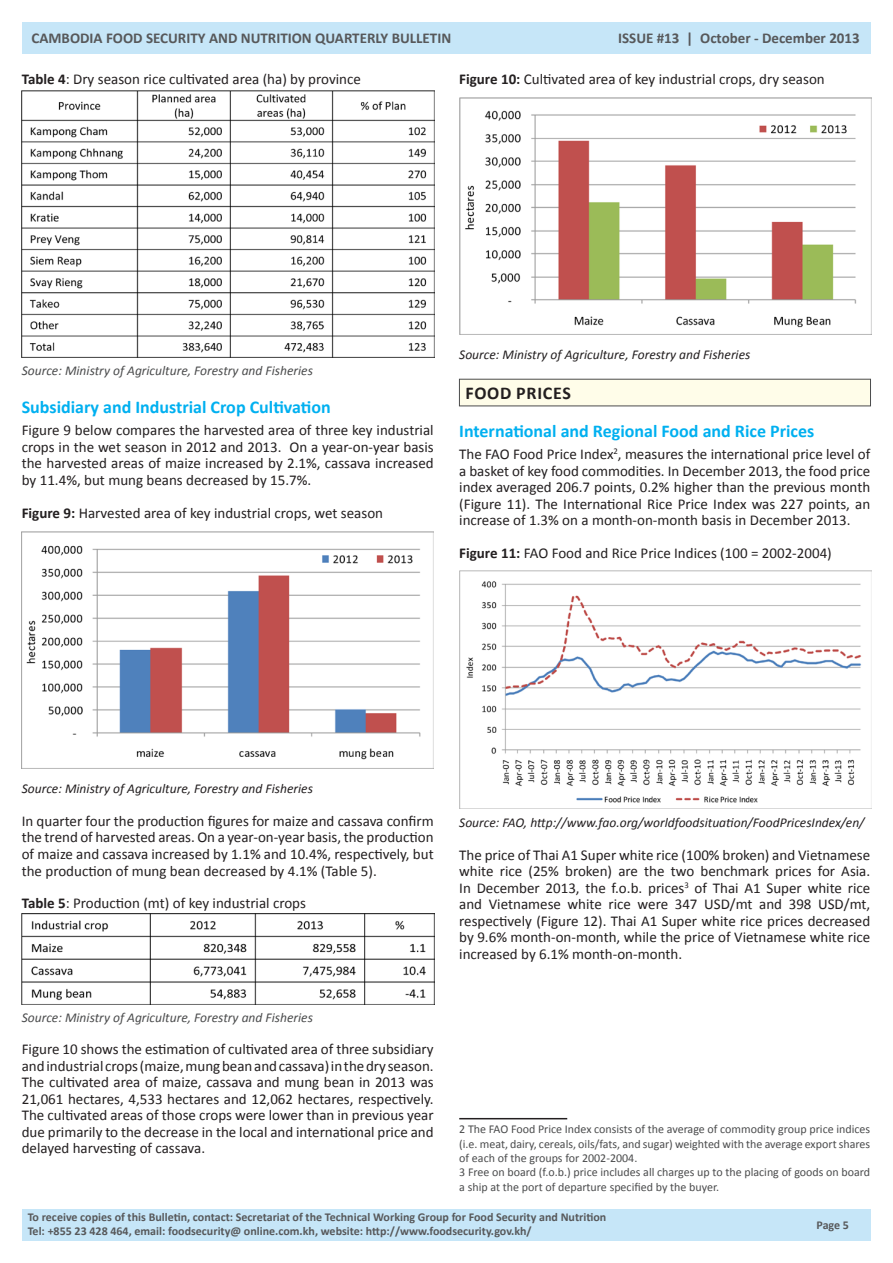
<style>
.page{position:relative;width:893px;height:1263px;background:#fff}
.page>*{position:absolute;margin:0;border:0;box-sizing:border-box;transform-origin:0 0}
.Sub_Headings{font:700 18px "Calibri";color:#00b0f0}
.Main_Heading{font:700 18px "Calibri";letter-spacing:.04em;color:#231f20}
.Regular_Text{font:15px/16.5px "Calibri";color:#231f20;text-align:justify}
.t1{font:700 15px "Calibri";color:#57585a}
.Sources{font:italic 13.5px "Calibri";color:#231f20}
.Sources-2{font:italic 13.5px "Calibri";color:#4b4c4d}
.t2{font:12px/14.4px "Calibri";color:#4b4c4d;text-align:justify}
.t3{font:700 12px/14.4px "Calibri";color:#57585a}
.s1{font-weight:700}
</style>
<div class="page">
<div style="left:22px;top:1209px;width:848px;height:31px;background:#c6e6f8"></div>
<div style="left:22px;top:23px;width:848px;height:31px;background:#c6e6f8"></div>
<img style="left:22px;top:90px;width:412px;height:268px">
<img style="left:22px;top:531px;width:412px;height:238px">
<img style="left:22px;top:914px;width:412px;height:90px">
<div style="left:459px;top:379px;width:411px;height:27px;background:#fffde9"></div>
<div style="left:459px;top:379px;width:412px;height:27px;border:1px solid #4b4c4d"></div>
<img style="left:459px;top:97px;width:412px;height:238px">
<img style="left:459px;top:571px;width:412px;height:237px">
<hr style="left:459px;top:1118px;width:108px;height:1px;background:#231f20">
<p class="t1" style="left:32px;top:29px;width:421px">CAMBODIA FOOD SECURITY AND NUTRITION QUARTERLY BULLETIN</p>
<p class="t1" style="left:618px;top:29px;width:243px">ISSUE #13 | October - December 2013</p>
<p class="Regular_Text" style="left:22px;top:70px;width:341px"><span class="s1">Table 4</span>: Dry season rice cultivated area (ha) by province</p>
<p class="Regular_Text" style="left:459px;top:70px;width:367px"><span class="s1">Figure 10:</span> Cultivated area of key industrial crops, dry season</p>
<p class="Sources-2" style="left:22px;top:362px;width:293px">Source: Ministry of Agriculture, Forestry and Fisheries</p>
<p class="Sub_Headings" style="left:22px;top:396px;width:310px">Subsidiary and Industrial Crop Cultivation</p>
<p class="Regular_Text" style="left:22px;top:421px;width:413px">Figure 9 below compares the harvested area of three key industrial crops in the wet season in 2012 and 2013. On a year-on-year basis the harvested areas of maize increased by 2.1%, cassava increased by 11.4%, but mung beans decreased by 15.7%.</p>
<p class="Regular_Text" style="left:22px;top:504px;width:363px"><span class="s1">Figure 9:</span> Harvested area of key industrial crops, wet season</p>
<p class="Sources" style="left:459px;top:346px;width:293px">Source: Ministry of Agriculture, Forestry and Fisheries</p>
<p class="Main_Heading" style="left:466px;top:382px;width:107px">FOOD PRICES</p>
<p class="Sub_Headings" style="left:459px;top:420px;width:357px">International and Regional Food and Rice Prices</p>
<p class="Regular_Text" style="left:459px;top:445px;width:413px">The FAO Food Price Index<sup>2</sup>, measures the international price level of a basket of key food commodities. In December 2013, the food price index averaged 206.7 points, 0.2% higher than the previous month (Figure 11). The International Rice Price Index was 227 points, an increase of 1.3% on a month-on-month basis in December 2013.</p>
<p class="Regular_Text" style="left:459px;top:544px;width:374px"><span class="s1">Figure 11:</span> FAO Food and Rice Price Indices (100 = 2002-2004)</p>
<p class="Sources" style="left:22px;top:780px;width:293px">Source: Ministry of Agriculture, Forestry and Fisheries</p>
<p class="Regular_Text" style="left:22px;top:812px;width:413px">In quarter four the production figures for maize and cassava confirm the trend of harvested areas. On a year-on-year basis, the production of maize and cassava increased by 1.1% and 10.4%, respectively, but the production of mung bean decreased by 4.1% (Table 5).</p>
<p class="Regular_Text" style="left:22px;top:894px;width:286px"><span class="s1">Table 5</span>: Production (mt) of key industrial crops</p>
<p class="Sources-2" style="left:22px;top:1009px;width:293px">Source: Ministry of Agriculture, Forestry and Fisheries</p>
<p class="Regular_Text" style="left:22px;top:1040px;width:413px">Figure 10 shows the estimation of cultivated area of three subsidiary and industrial crops (maize, mung bean and cassava) in the dry season.<br>The cultivated area of maize, cassava and mung bean in 2013 was 21,061 hectares, 4,533 hectares and 12,062 hectares, respectively.<br>The cultivated areas of those crops were lower than in previous year due primarily to the decrease in the local and international price and delayed harvesting of cassava.</p>
<p class="Sources" style="left:459px;top:814px;width:407px">Source: FAO, http://www.fao.org/worldfoodsituation/FoodPricesIndex/en/</p>
<p class="Regular_Text" style="left:459px;top:846px;width:413px">The price of Thai A1 Super white rice (100% broken) and Vietnamese white rice (25% broken) are the two benchmark prices for Asia.<br>In December 2013, the f.o.b. prices<sup>3</sup> of Thai A1 Super white rice and Vietnamese white rice were 347 USD/mt and 398 USD/mt, respectively (Figure 12). Thai A1 Super white rice prices decreased by 9.6% month-on-month, while the price of Vietnamese white rice increased by 6.1% month-on-month.</p>
<p class="t2" style="left:459px;top:1121px;width:412px">2 The FAO Food Price Index consists of the average of commodity group price indices (i.e. meat, dairy, cereals, oils/fats, and sugar) weighted with the average export shares of each of the groups for 2002-2004.</p>
<p class="t2" style="left:459px;top:1164px;width:412px">3 Free on board (f.o.b.) price includes all charges up to the placing of goods on board a ship at the port of departure specified by the buyer.</p>
<p class="t3" style="left:28px;top:1209px;width:580px">To receive copies of this Bulletin, contact: Secretariat of the Technical Working Group for Food Security and Nutrition<br>Tel: +855 23 428 464, email: foodsecurity@ online.com.kh, website: http://www.foodsecurity.gov.kh/</p>
<p class="t3" style="left:816px;top:1217px;width:34px">Page 5</p>
</div>
